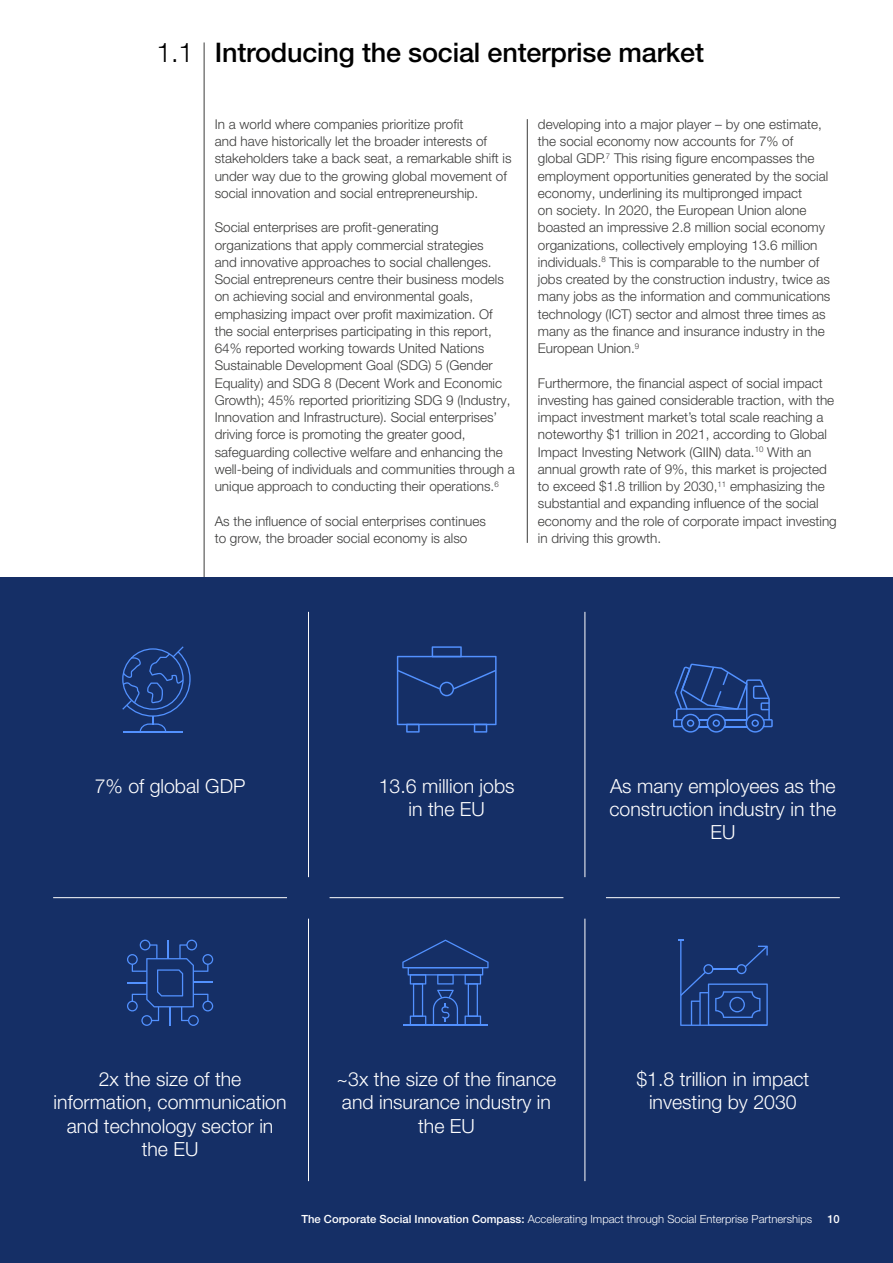
<style>
.page{position:relative;width:893px;height:1263px;background:#fff}
.page>*{position:absolute;margin:0;border:0;box-sizing:border-box;transform-origin:0 0}
.t1{font:500 27px "Helvetica Neue LT Pro";letter-spacing:-.005em;color:#000}
.t2{font:300 19.5px/23.4px "Helvetica Neue LT Pro";color:#fff;text-align:center}
.t3{font:300 13.5px/17.2px "Helvetica Neue LT Pro";color:#3c3c3b}
.t4{font:300 11.25px "Helvetica Neue LT Pro";color:#fff}
.t5{font:500 11.25px "Helvetica Neue LT Pro";color:#fff}
.s1{font-weight:300}
.s2{font-weight:500}
</style>
<div class="page">
<hr style="left:204px;top:42px;width:1px;height:535px;background:#3c3c3b">
<div style="left:0;top:577px;width:893px;height:686px;background:#152f66"></div>
<hr style="left:53px;top:897px;width:234px;height:1px;background:#fff">
<hr style="left:308px;top:612px;width:1px;height:265px;background:#fff">
<hr style="left:585px;top:612px;width:1px;height:265px;background:#fff">
<hr style="left:308px;top:919px;width:1px;height:262px;background:#fff">
<hr style="left:585px;top:919px;width:1px;height:262px;background:#fff">
<hr style="left:330px;top:897px;width:233px;height:1px;background:#fff">
<hr style="left:606px;top:897px;width:234px;height:1px;background:#fff">
<svg style="left:122px;top:646px;width:69px;height:87px"></svg>
<hr style="left:123px;top:731px;width:59px;height:2px;background:#5291ff">
<svg style="left:397px;top:646px;width:100px;height:87px"></svg>
<svg style="left:673px;top:663px;width:100px;height:70px"></svg>
<svg style="left:127px;top:940px;width:86px;height:86px"></svg>
<svg style="left:402px;top:939px;width:87px;height:87px"></svg>
<svg style="left:678px;top:940px;width:90px;height:86px"></svg>
<hr style="left:527px;top:119px;width:1px;height:424px;background:#3c3c3b">
<h1 class="t1" style="left:156px;top:36px;width:549px"><span class="s1">1.1</span> Introducing the social enterprise market</h1>
<p class="t3" style="left:215px;top:115px;width:298px">In a world where companies prioritize profit<br>and have historically let the broader interests of stakeholders take a back seat, a remarkable shift is under way due to the growing global movement of social innovation and social entrepreneurship.</p>
<p class="t3" style="left:215px;top:219px;width:302px">Social enterprises are profit-generating organizations that apply commercial strategies<br>and innovative approaches to social challenges.<br>Social entrepreneurs centre their business models on achieving social and environmental goals, emphasizing impact over profit maximization. Of<br>the social enterprises participating in this report, 64% reported working towards United Nations Sustainable Development Goal (SDG) 5 (Gender Equality) and SDG 8 (Decent Work and Economic Growth); 45% reported prioritizing SDG 9 (Industry, Innovation and Infrastructure). Social enterprises’ driving force is promoting the greater good, safeguarding collective welfare and enhancing the well-being of individuals and communities through a unique approach to conducting their operations.<sup>6</sup></p>
<p class="t3" style="left:215px;top:512px;width:273px">As the influence of social enterprises continues to grow, the broader social economy is also</p>
<p class="t3" style="left:538px;top:115px;width:294px">developing into a major player – by one estimate, the social economy now accounts for 7% of global GDP.<sup>7</sup> This rising figure encompasses the employment opportunities generated by the social economy, underlining its multipronged impact<br>on society. In 2020, the European Union alone boasted an impressive 2.8 million social economy organizations, collectively employing 13.6 million individuals.<sup>8</sup> This is comparable to the number of jobs created by the construction industry, twice as many jobs as the information and communications technology (ICT) sector and almost three times as many as the finance and insurance industry in the European Union.<sup>9</sup></p>
<p class="t3" style="left:538px;top:374px;width:300px">Furthermore, the financial aspect of social impact investing has gained considerable traction, with the impact investment market’s total scale reaching a noteworthy $1 trillion in 2021, according to Global Impact Investing Network (GIIN) data.<sup>10</sup> With an annual growth rate of 9%, this market is projected to exceed $1.8 trillion by 2030,<sup>11</sup> emphasizing the substantial and expanding influence of the social economy and the role of corporate impact investing in driving this growth.</p>
<h2 class="t2" style="left:95px;top:773px;width:152px">7% of global GDP</h2>
<h2 class="t2" style="left:379px;top:773px;width:137px">13.6 million jobs in the EU</h2>
<h2 class="t2" style="left:609px;top:773px;width:228px">As many employees as the construction industry in the<br>EU</h2>
<h2 class="t2" style="left:54px;top:1067px;width:234px">2x the size of the information, communication and technology sector in the EU</h2>
<h2 class="t2" style="left:337px;top:1067px;width:221px">~3x the size of the finance and insurance industry in the EU</h2>
<h2 class="t2" style="left:636px;top:1067px;width:175px">$1.8 trillion in impact investing by 2030</h2>
<p class="t4" style="left:301px;top:1212px;width:512px"><span class="s2">The Corporate Social Innovation Compass:</span> Accelerating Impact through Social Enterprise Partnerships</p>
<p class="t5" style="left:827px;top:1212px;width:14px">10</p>
</div>
